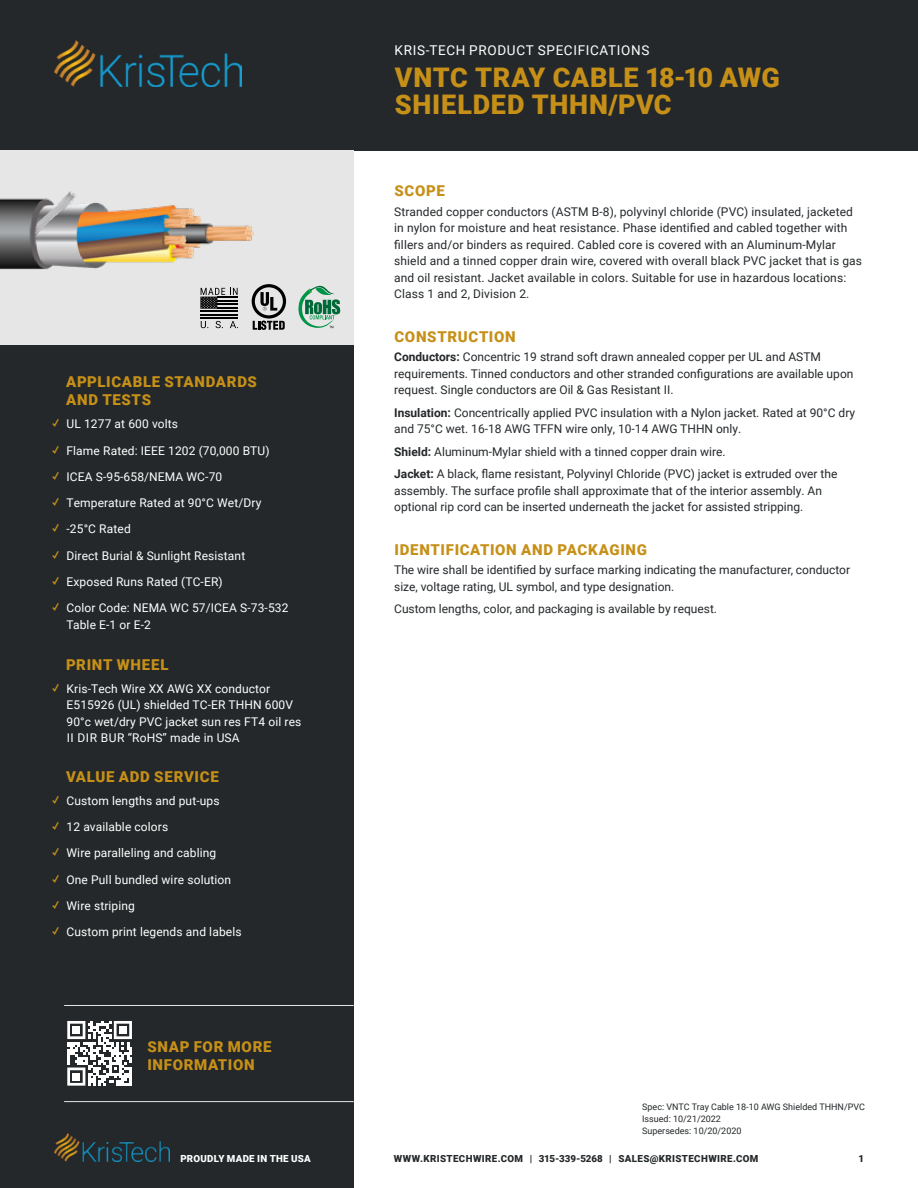
<style>
.page{position:relative;width:918px;height:1188px;background:#fff}
.page>*{position:absolute;margin:0;border:0;box-sizing:border-box;transform-origin:0 0}
.t1{font:900 27px/27px "Roboto";letter-spacing:.02em;color:#c69018}
.t2{font:900 15px/18px "Roboto";letter-spacing:.045em;color:#c69018}
.t3{font:13.5px "Roboto";letter-spacing:.05em;color:#fff}
.t4{font:12px/16.5px "Roboto";color:#24282a}
.t5{font:12px/16.5px "Roboto";letter-spacing:.01em;color:#fff}
.t6{font:900 9.75px "Roboto";letter-spacing:.04em;color:#24282a}
.t7{font:900 9.75px "Roboto";letter-spacing:.025em;color:#fff}
.t8{font:9px/12px "Roboto";color:#24282a}
.s1{font-family:"Proxima Nova";font-weight:900;color:#c69018}
.s2{font-weight:700}
</style>
<div class="page">
<div style="left:0;top:345px;width:354px;height:843px;background:#24282a"></div>
<div style="left:0;top:0;width:918px;height:150px;background:#24282a"></div>
<img style="left:54px;top:41px;width:188px;height:45px">
<img style="left:54px;top:1134px;width:115px;height:28px">
<div style="left:0;top:150px;width:354px;height:195px;background:#e6e6e6"></div>
<img style="left:0;top:191px;width:254px;height:130px">
<hr style="left:64px;top:1005px;width:290px;height:1px;background:#e6e6e6">
<hr style="left:64px;top:1101px;width:290px;height:1px;background:#e6e6e6">
<svg style="left:67px;top:1021px;width:65px;height:65px"></svg>
<div style="left:72px;top:1026px;width:8px;height:8px;background:#fff"></div>
<div style="left:119px;top:1026px;width:8px;height:8px;background:#fff"></div>
<div style="left:72px;top:1073px;width:8px;height:7px;background:#fff"></div>
<svg style="left:252px;top:284px;width:34px;height:46px"></svg>
<svg style="left:298px;top:286px;width:42px;height:42px"></svg>
<hr style="left:200px;top:310px;width:38px;height:2px;background:#000">
<hr style="left:200px;top:314px;width:38px;height:2px;background:#000">
<hr style="left:200px;top:317px;width:38px;height:2px;background:#000">
<svg style="left:200px;top:288px;width:38px;height:21px"></svg>
<svg style="left:201px;top:321px;width:7px;height:7px"></svg>
<svg style="left:216px;top:321px;width:7px;height:7px"></svg>
<svg style="left:230px;top:321px;width:8px;height:7px"></svg>
<p class="t2" style="left:66px;top:372px;width:193px">APPLICABLE STANDARDS<br>AND TESTS</p>
<p class="t5" style="left:52px;top:415px;width:127px"><span class="s1">✓</span> UL 1277 at 600 volts</p>
<p class="t5" style="left:52px;top:442px;width:219px"><span class="s1">✓</span> Flame Rated: IEEE 1202 (70,000 BTU)</p>
<p class="t5" style="left:52px;top:468px;width:171px"><span class="s1">✓</span> ICEA S-95-658/NEMA WC-70</p>
<p class="t5" style="left:52px;top:494px;width:210px"><span class="s1">✓</span> Temperature Rated at 90°C Wet/Dry</p>
<p class="t5" style="left:52px;top:520px;width:80px"><span class="s1">✓</span> -25°C Rated</p>
<p class="t5" style="left:52px;top:547px;width:194px"><span class="s1">✓</span> Direct Burial &amp; Sunlight Resistant</p>
<p class="t5" style="left:52px;top:573px;width:172px"><span class="s1">✓</span> Exposed Runs Rated (TC-ER)</p>
<p class="t5" style="left:67px;top:599px;width:223px;text-indent:-14px"><span class="s1">✓</span> Color Code: NEMA WC 57/ICEA S-73-532<br>Table E-1 or E-2</p>
<p class="t2" style="left:66px;top:655px;width:104px">PRINT WHEEL</p>
<p class="t5" style="left:67px;top:680px;width:236px;text-indent:-14px"><span class="s1">✓</span> Kris-Tech Wire XX AWG XX conductor E515926 (UL) shielded TC-ER THHN 600V 90°c wet/dry PVC jacket sun res FT4 oil res II DIR BUR “RoHS” made in USA</p>
<p class="t2" style="left:66px;top:767px;width:154px">VALUE ADD SERVICE</p>
<p class="t5" style="left:52px;top:792px;width:169px"><span class="s1">✓</span> Custom lengths and put-ups</p>
<p class="t5" style="left:52px;top:818px;width:117px"><span class="s1">✓</span> 12 available colors</p>
<p class="t5" style="left:52px;top:844px;width:165px"><span class="s1">✓</span> Wire paralleling and cabling</p>
<p class="t5" style="left:52px;top:871px;width:180px"><span class="s1">✓</span> One Pull bundled wire solution</p>
<p class="t5" style="left:52px;top:897px;width:84px"><span class="s1">✓</span> Wire striping</p>
<p class="t5" style="left:52px;top:923px;width:191px"><span class="s1">✓</span> Custom print legends and labels</p>
<p class="t2" style="left:147px;top:1037px;width:126px">SNAP FOR MORE<br>INFORMATION</p>
<p class="t3" style="left:394px;top:41px;width:256px">KRIS-TECH PRODUCT SPECIFICATIONS</p>
<h1 class="t1" style="left:395px;top:63px;width:387px">VNTC TRAY CABLE 18-10 AWG<br>SHIELDED THHN/PVC</h1>
<p class="t2" style="left:394px;top:181px;width:52px">SCOPE</p>
<p class="t4" style="left:394px;top:203px;width:469px">Stranded copper conductors (ASTM B-8), polyvinyl chloride (PVC) insulated, jacketed in nylon for moisture and heat resistance. Phase identified and cabled together with fillers and/or binders as required. Cabled core is covered with an Aluminum-Mylar shield and a tinned copper drain wire, covered with overall black PVC jacket that is gas and oil resistant. Jacket available in colors. Suitable for use in hazardous locations:<br>Class 1 and 2, Division 2.</p>
<p class="t2" style="left:394px;top:327px;width:123px">CONSTRUCTION</p>
<p class="t4" style="left:394px;top:348px;width:461px"><span class="s2">Conductors:</span> Concentric 19 strand soft drawn annealed copper per UL and ASTM requirements. Tinned conductors and other stranded configurations are available upon request. Single conductors are Oil &amp; Gas Resistant II.</p>
<p class="t4" style="left:394px;top:404px;width:462px"><span class="s2">Insulation:</span> Concentrically applied PVC insulation with a Nylon jacket. Rated at 90°C dry and 75°C wet. 16-18 AWG TFFN wire only, 10-14 AWG THHN only.</p>
<p class="t4" style="left:394px;top:440px;width:445px;line-height:22.5px"><span class="s2">Shield:</span> Aluminum-Mylar shield with a tinned copper drain wire.<br><span class="s2">Jacket:</span> A black, flame resistant, Polyvinyl Chloride (PVC) jacket is extruded over the</p>
<p class="t4" style="left:394px;top:482px;width:429px">assembly. The surface profile shall approximate that of the interior assembly. An optional rip cord can be inserted underneath the jacket for assisted stripping.</p>
<p class="t2" style="left:394px;top:540px;width:254px">IDENTIFICATION AND PACKAGING</p>
<p class="t4" style="left:394px;top:561px;width:457px">The wire shall be identified by surface marking indicating the manufacturer, conductor size, voltage rating, UL symbol, and type designation.</p>
<p class="t4" style="left:394px;top:600px;width:324px">Custom lengths, color, and packaging is available by request.</p>
<p class="t8" style="left:642px;top:1100px;width:224px">Spec: VNTC Tray Cable 18-10 AWG Shielded THHN/PVC<br>Issued: 10/21/2022<br>Supersedes: 10/20/2020</p>
<p class="t7" style="left:180px;top:1151px;width:132px">PROUDLY MADE IN THE USA</p>
<p class="t6" style="left:858px;top:1151px;width:7px">1</p>
<p class="t6" style="left:394px;top:1151px;width:366px">WWW.KRISTECHWIRE.COM | 315-339-5268 | SALES@KRISTECHWIRE.COM</p>
</div>
